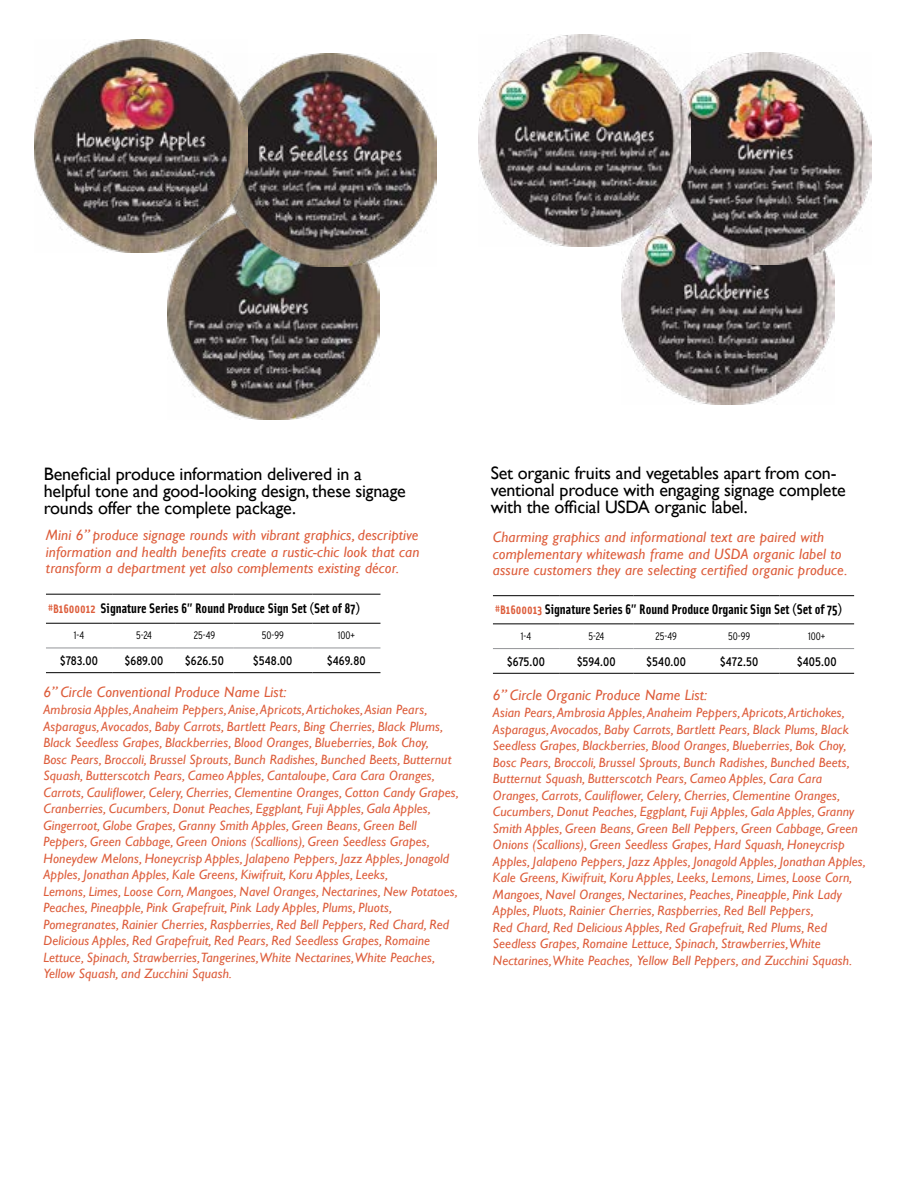
<style>
.page{position:relative;width:918px;height:1188px;background:#fff}
.page>*{position:absolute;margin:0;border:0;box-sizing:border-box;transform-origin:0 0}
.t1{font:18px/16.8px "Gill Sans";letter-spacing:-.01em;color:#000}
.t2{font:italic 15px/16.5px "Gill Sans";letter-spacing:.01em;color:#dd5d3b;text-align:justify}
.t3{font:700 13.95px "Solex";color:#000}
.t4{font:italic 13.5px/16.5px "Gill Sans";letter-spacing:.01em;color:#dd5d3b}
.t5{font:condensed 12.45px "Interstate";letter-spacing:.015em;color:#000}
.t6{font:300 condensed 10.8px "Interstate";color:#000}
.s1{font-size:12.45px;color:#dd5d3b}
</style>
<div class="page">
<hr style="left:46px;top:623px;width:66px;height:1px;background:#000">
<hr style="left:112px;top:623px;width:64px;height:1px;background:#000">
<hr style="left:176px;top:623px;width:57px;height:1px;background:#000">
<hr style="left:233px;top:623px;width:79px;height:1px;background:#000">
<hr style="left:312px;top:623px;width:68px;height:1px;background:#000">
<hr style="left:46px;top:648px;width:66px;height:1px;background:#939598">
<hr style="left:112px;top:648px;width:64px;height:1px;background:#939598">
<hr style="left:176px;top:648px;width:57px;height:1px;background:#939598">
<hr style="left:233px;top:648px;width:79px;height:1px;background:#939598">
<hr style="left:312px;top:648px;width:68px;height:1px;background:#939598">
<hr style="left:46px;top:672px;width:66px;height:1px;background:#000">
<hr style="left:112px;top:672px;width:64px;height:1px;background:#000">
<hr style="left:176px;top:672px;width:57px;height:1px;background:#000">
<hr style="left:233px;top:672px;width:79px;height:1px;background:#000">
<hr style="left:312px;top:672px;width:68px;height:1px;background:#000">
<hr style="left:46px;top:594px;width:66px;height:1px;background:#000">
<hr style="left:112px;top:594px;width:64px;height:1px;background:#000">
<hr style="left:176px;top:594px;width:57px;height:1px;background:#000">
<hr style="left:233px;top:594px;width:79px;height:1px;background:#000">
<hr style="left:312px;top:594px;width:68px;height:1px;background:#000">
<hr style="left:493px;top:623px;width:66px;height:1px;background:#000">
<hr style="left:559px;top:623px;width:75px;height:1px;background:#000">
<hr style="left:634px;top:623px;width:65px;height:1px;background:#000">
<hr style="left:699px;top:623px;width:81px;height:1px;background:#000">
<hr style="left:780px;top:623px;width:74px;height:1px;background:#000">
<hr style="left:493px;top:648px;width:66px;height:1px;background:#939598">
<hr style="left:559px;top:648px;width:75px;height:1px;background:#939598">
<hr style="left:634px;top:648px;width:65px;height:1px;background:#939598">
<hr style="left:699px;top:648px;width:81px;height:1px;background:#939598">
<hr style="left:780px;top:648px;width:74px;height:1px;background:#939598">
<hr style="left:493px;top:673px;width:66px;height:1px;background:#000">
<hr style="left:559px;top:673px;width:75px;height:1px;background:#000">
<hr style="left:634px;top:673px;width:65px;height:1px;background:#000">
<hr style="left:699px;top:673px;width:81px;height:1px;background:#000">
<hr style="left:780px;top:673px;width:74px;height:1px;background:#000">
<hr style="left:493px;top:595px;width:66px;height:1px;background:#000">
<hr style="left:559px;top:595px;width:75px;height:1px;background:#000">
<hr style="left:634px;top:595px;width:65px;height:1px;background:#000">
<hr style="left:699px;top:595px;width:81px;height:1px;background:#000">
<hr style="left:780px;top:595px;width:74px;height:1px;background:#000">
<img style="left:167px;top:252px;width:213px;height:167px">
<img style="left:224px;top:53px;width:212px;height:213px">
<img style="left:622px;top:247px;width:212px;height:158px">
<img style="left:659px;top:52px;width:213px;height:213px">
<img style="left:478px;top:34px;width:213px;height:213px">
<img style="left:35px;top:40px;width:212px;height:212px">
<h1 class="t1" style="left:44px;top:466px;width:364px">Beneficial produce information delivered in a helpful tone and good-looking design, these signage rounds offer the complete package.</h1>
<h1 class="t1" style="left:491px;top:464px;width:357px">Set organic fruits and vegetables apart from con&shy;ventional produce with engaging signage complete with the official USDA organic label.</h1>
<p class="t2" style="left:46px;top:527px;width:375px">Mini 6” produce signage rounds with vibrant graphics, descriptive information and health benefits create a rustic-chic look that can transform a department yet also complements existing décor.</p>
<p class="t2" style="left:493px;top:529px;width:356px;text-align:left">Charming graphics and informational text are paired with complementary whitewash frame and USDA organic label to assure customers they are selecting certified organic produce.</p>
<p class="t3" style="left:48px;top:599px;width:314px"><span class="s1">#B1600012</span> Signature Series 6” Round Produce Sign Set (Set of 87)</p>
<p class="t6" style="left:74px;top:629px;width:12px">1-4</p>
<p class="t6" style="left:136px;top:629px;width:17px">5-24</p>
<p class="t6" style="left:194px;top:629px;width:23px">25-49</p>
<p class="t6" style="left:262px;top:629px;width:24px">50-99</p>
<p class="t6" style="left:338px;top:629px;width:19px">100+</p>
<p class="t5" style="left:60px;top:654px;width:39px">$783.00</p>
<p class="t5" style="left:125px;top:654px;width:40px">$689.00</p>
<p class="t5" style="left:185px;top:654px;width:40px">$626.50</p>
<p class="t5" style="left:253px;top:654px;width:41px">$548.00</p>
<p class="t5" style="left:327px;top:654px;width:40px">$469.80</p>
<p class="t3" style="left:495px;top:600px;width:349px"><span class="s1">#B1600013</span> Signature Series 6” Round Produce Organic Sign Set (Set of 75)</p>
<p class="t6" style="left:521px;top:630px;width:12px">1-4</p>
<p class="t6" style="left:588px;top:630px;width:17px">5-24</p>
<p class="t6" style="left:656px;top:630px;width:23px">25-49</p>
<p class="t6" style="left:728px;top:630px;width:24px">50-99</p>
<p class="t6" style="left:808px;top:630px;width:19px">100+</p>
<p class="t5" style="left:507px;top:654px;width:39px">$675.00</p>
<p class="t5" style="left:577px;top:654px;width:40px">$594.00</p>
<p class="t5" style="left:647px;top:654px;width:41px">$540.00</p>
<p class="t5" style="left:720px;top:654px;width:40px">$472.50</p>
<p class="t5" style="left:797px;top:654px;width:41px">$405.00</p>
<p class="t2" style="left:43px;top:683px;width:244px">6” Circle Conventional Produce Name List:</p>
<p class="t2" style="left:493px;top:686px;width:216px">6” Circle Organic Produce Name List:</p>
<p class="t4" style="left:43px;top:702px;width:417px">Ambrosia Apples, Anaheim Peppers, Anise, Apricots, Artichokes, Asian Pears, Asparagus, Avocados, Baby Carrots, Bartlett Pears, Bing Cherries, Black Plums, Black Seedless Grapes, Blackberries, Blood Oranges, Blueberries, Bok Choy,<br>Bosc Pears, Broccoli, Brussel Sprouts, Bunch Radishes, Bunched Beets, Butternut Squash, Butterscotch Pears, Cameo Apples, Cantaloupe, Cara Cara Oranges, Carrots, Cauliflower, Celery, Cherries, Clementine Oranges, Cotton Candy Grapes, Cranberries, Cucumbers, Donut Peaches, Eggplant, Fuji Apples, Gala Apples, Gingerroot, Globe Grapes, Granny Smith Apples, Green Beans, Green Bell Peppers, Green Cabbage, Green Onions (Scallions), Green Seedless Grapes, Honeydew Melons, Honeycrisp Apples, Jalapeno Peppers, Jazz Apples, Jonagold Apples, Jonathan Apples, Kale Greens, Kiwifruit, Koru Apples, Leeks,<br>Lemons, Limes, Loose Corn, Mangoes, Navel Oranges, Nectarines, New Potatoes, Peaches, Pineapple, Pink Grapefruit, Pink Lady Apples, Plums, Pluots, Pomegranates, Rainier Cherries, Raspberries, Red Bell Peppers, Red Chard, Red Delicious Apples, Red Grapefruit, Red Pears, Red Seedless Grapes, Romaine Lettuce, Spinach, Strawberries,Tangerines,White Nectarines,White Peaches, Yellow Squash, and Zucchini Squash.</p>
<p class="t4" style="left:493px;top:705px;width:374px">Asian Pears, Ambrosia Apples, Anaheim Peppers, Apricots, Artichokes, Asparagus, Avocados, Baby Carrots, Bartlett Pears, Black Plums, Black Seedless Grapes, Blackberries, Blood Oranges, Blueberries, Bok Choy, Bosc Pears, Broccoli, Brussel Sprouts, Bunch Radishes, Bunched Beets, Butternut Squash, Butterscotch Pears, Cameo Apples, Cara Cara Oranges, Carrots, Cauliflower, Celery, Cherries, Clementine Oranges, Cucumbers, Donut Peaches, Eggplant, Fuji Apples, Gala Apples, Granny Smith Apples, Green Beans, Green Bell Peppers, Green Cabbage, Green Onions (Scallions), Green Seedless Grapes, Hard Squash, Honeycrisp Apples, Jalapeno Peppers, Jazz Apples, Jonagold Apples, Jonathan Apples, Kale Greens, Kiwifruit, Koru Apples, Leeks, Lemons, Limes, Loose Corn, Mangoes, Navel Oranges, Nectarines, Peaches, Pineapple, Pink Lady Apples, Pluots, Rainier Cherries, Raspberries, Red Bell Peppers,<br>Red Chard, Red Delicious Apples, Red Grapefruit, Red Plums, Red Seedless Grapes, Romaine Lettuce, Spinach, Strawberries,White Nectarines,White Peaches, Yellow Bell Peppers, and Zucchini Squash.</p>
</div>
